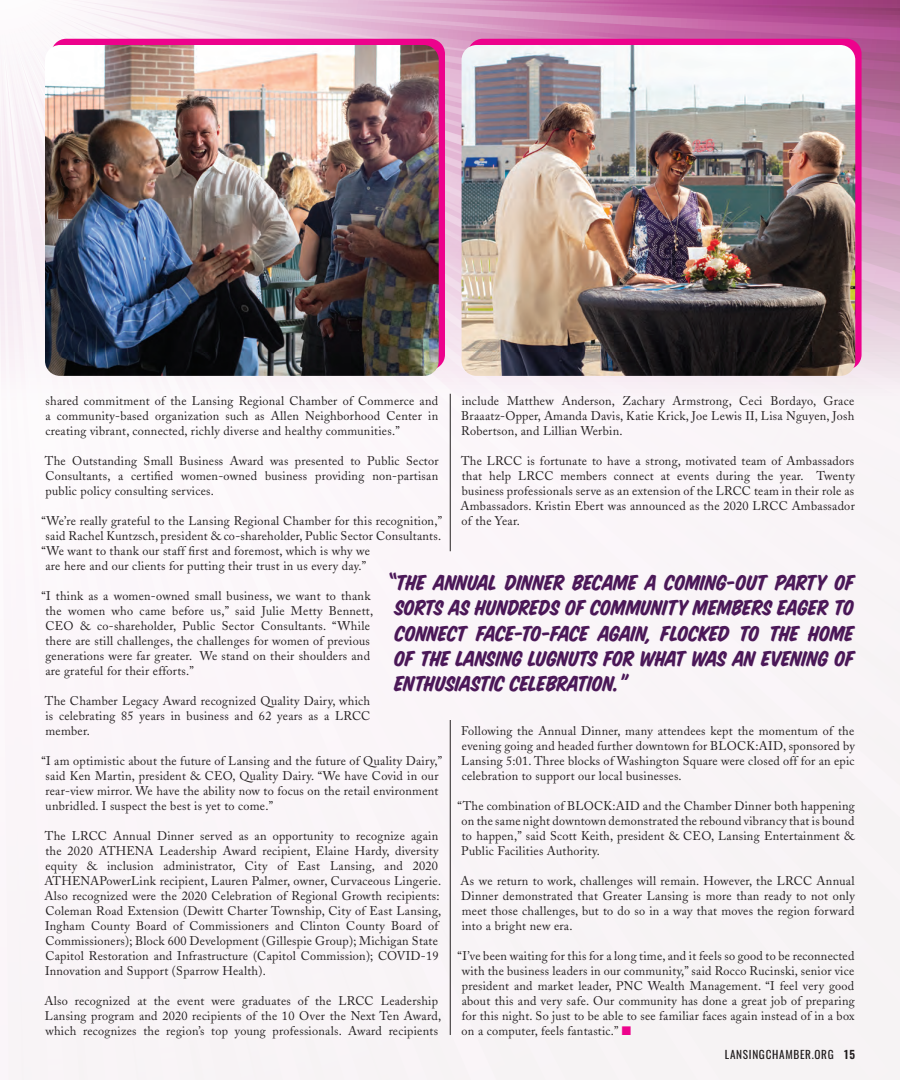
<style>
.page{position:relative;width:900px;height:1080px;background:#fff}
.page>*{position:absolute;margin:0;border:0;box-sizing:border-box;transform-origin:0 0}
.t1{font:23.75px/25.1px "House Slant";letter-spacing:-.01em;color:#4b1858;text-align:justify}
.t2{font:12.5px/15px "Adobe Caslon";letter-spacing:.02em;color:#231f20;text-align:justify}
.t3{font:11.25px "Oswald";letter-spacing:.06em;color:#231f20}
.s1{color:#ed028c}
.s2{font-weight:600}
</style>
<div class="page">
<div style="left:33px;top:900px;width:867px;height:180px;background:#f8f4f6"></div>
<div style="left:33px;top:58px;width:795px;height:842px;background:#f9f4f7"></div>
<div style="left:34px;top:57px;width:866px;height:682px;background:#fbf5f9"></div>
<svg style="left:39px;top:54px;width:861px;height:396px"></svg>
<svg style="left:42px;top:0;width:858px;height:211px;background:#d49ac1"></svg>
<div style="left:51px;top:39px;width:394px;height:331px;background:#ed028c;border-radius:15px"></div>
<div style="left:468px;top:39px;width:394px;height:331px;background:#ed028c;border-radius:15px"></div>
<hr style="left:450px;top:720px;width:1px;height:315px;background:#231f20">
<hr style="left:450px;top:394px;width:1px;height:157px;background:#231f20">
<svg style="left:0;top:56px;width:33px;height:1024px"></svg>
<img style="left:45px;top:45px;width:394px;height:331px">
<img style="left:462px;top:45px;width:393px;height:331px">
<p class="t2" style="left:461px;top:393px;width:395px">include Matthew Anderson, Zachary Armstrong, Ceci Bordayo, Grace Braaatz-Opper, Amanda Davis, Katie Krick, Joe Lewis II, Lisa Nguyen, Josh Robertson, and Lillian Werbin.</p>
<p class="t2" style="left:461px;top:453px;width:396px">The LRCC is fortunate to have a strong, motivated team of Ambassadors that help LRCC members connect at events during the year. Twenty business professionals serve as an extension of the LRCC team in their role as Ambassadors. Kristin Ebert was announced as the 2020 LRCC Ambassador of the Year.</p>
<p class="t2" style="left:45px;top:393px;width:394px">shared commitment of the Lansing Regional Chamber of Commerce and a community-based organization such as Allen Neighborhood Center in creating vibrant, connected, richly diverse and healthy communities.”</p>
<p class="t2" style="left:45px;top:453px;width:395px">The Outstanding Small Business Award was presented to Public Sector Consultants, a certified women-owned business providing non-partisan public policy consulting services.</p>
<p class="t2" style="left:41px;top:513px;width:402px">“We’re really grateful to the Lansing Regional Chamber for this recognition,”</p>
<p class="t2" style="left:46px;top:528px;width:397px">said Rachel Kuntzsch, president &amp; co-shareholder, Public Sector Consultants.</p>
<p class="t2" style="left:41px;top:543px;width:330px">“We want to thank our staff first and foremost, which is why we</p>
<p class="t2" style="left:45px;top:558px;width:322px">are here and our clients for putting their trust in us every day.”</p>
<p class="t2" style="left:45px;top:588px;width:329px;text-align:left;text-indent:-4px">“I think as a women-owned small business, we want to thank the women who came before us,” said Julie Metty Bennett, CEO &amp; co-shareholder, Public Sector Consultants. “While there are still challenges, the challenges for women of previous generations were far greater. We stand on their shoulders and are grateful for their efforts.”</p>
<p class="t2" style="left:45px;top:693px;width:327px">The Chamber Legacy Award recognized Quality Dairy, which is celebrating 85 years in business and 62 years as a LRCC member.</p>
<p class="t2" style="left:46px;top:753px;width:398px;text-align:left;text-indent:-4px">“I am optimistic about the future of Lansing and the future of Quality Dairy,” said Ken Martin, president &amp; CEO, Quality Dairy. “We have Covid in our rear-view mirror. We have the ability now to focus on the retail environment unbridled. I suspect the best is yet to come.”</p>
<p class="t2" style="left:44px;top:828px;width:398px;text-align:left">The LRCC Annual Dinner served as an opportunity to recognize again the 2020 ATHENA Leadership Award recipient, Elaine Hardy, diversity equity &amp; inclusion administrator, City of East Lansing, and 2020<br>ATHENAPowerLink recipient, Lauren Palmer, owner, Curvaceous Lingerie.<br>Also recognized were the 2020 Celebration of Regional Growth recipients:<br>Coleman Road Extension (Dewitt Charter Township, City of East Lansing, Ingham County Board of Commissioners and Clinton County Board of Commissioners); Block 600 Development (Gillespie Group); Michigan State Capitol Restoration and Infrastructure (Capitol Commission); COVID-19<br>Innovation and Support (Sparrow Health).</p>
<p class="t2" style="left:44px;top:993px;width:398px;text-align:left">Also recognized at the event were graduates of the LRCC Leadership<br>Lansing program and 2020 recipients of the 10 Over the Next Ten Award, which recognizes the region’s top young professionals. Award recipients</p>
<h1 class="t1" style="left:388px;top:570px;width:468px">“THE ANNUAL DINNER BECAME A COMING-OUT PARTY OF SORTS AS HUNDREDS OF COMMUNITY MEMBERS EAGER TO CONNECT FACE-TO-FACE AGAIN, FLOCKED TO THE HOME OF THE LANSING LUGNUTS FOR WHAT WAS AN EVENING OF ENTHUSIASTIC CELEBRATION.”</h1>
<p class="t2" style="left:461px;top:723px;width:395px">Following the Annual Dinner, many attendees kept the momentum of the evening going and headed further downtown for BLOCK:AID, sponsored by Lansing 5:01. Three blocks of Washington Square were closed off for an epic celebration to support our local businesses.</p>
<p class="t2" style="left:458px;top:798px;width:399px">“The combination of BLOCK:AID and the Chamber Dinner both happening on the same night downtown demonstrated the rebound vibrancy that is bound to happen,” said Scott Keith, president &amp; CEO, Lansing Entertainment &amp; Public Facilities Authority.</p>
<p class="t2" style="left:461px;top:873px;width:396px">As we return to work, challenges will remain. However, the LRCC Annual Dinner demonstrated that Greater Lansing is more than ready to not only meet those challenges, but to do so in a way that moves the region forward into a bright new era.</p>
<p class="t2" style="left:462px;top:948px;width:395px;text-indent:-4px">“I’ve been waiting for this for a long time, and it feels so good to be reconnected with the business leaders in our community,” said Rocco Rucinski, senior vice president and market leader, PNC Wealth Management. “I feel very good about this and very safe. Our community has done a great job of preparing for this night. So just to be able to see familiar faces again instead of in a box on a computer, feels fantastic.” <span class="s1">■</span></p>
<p class="t3" style="left:725px;top:1044px;width:132px">LANSINGCHAMBER.ORG <span class="s2">15</span></p>
</div>
